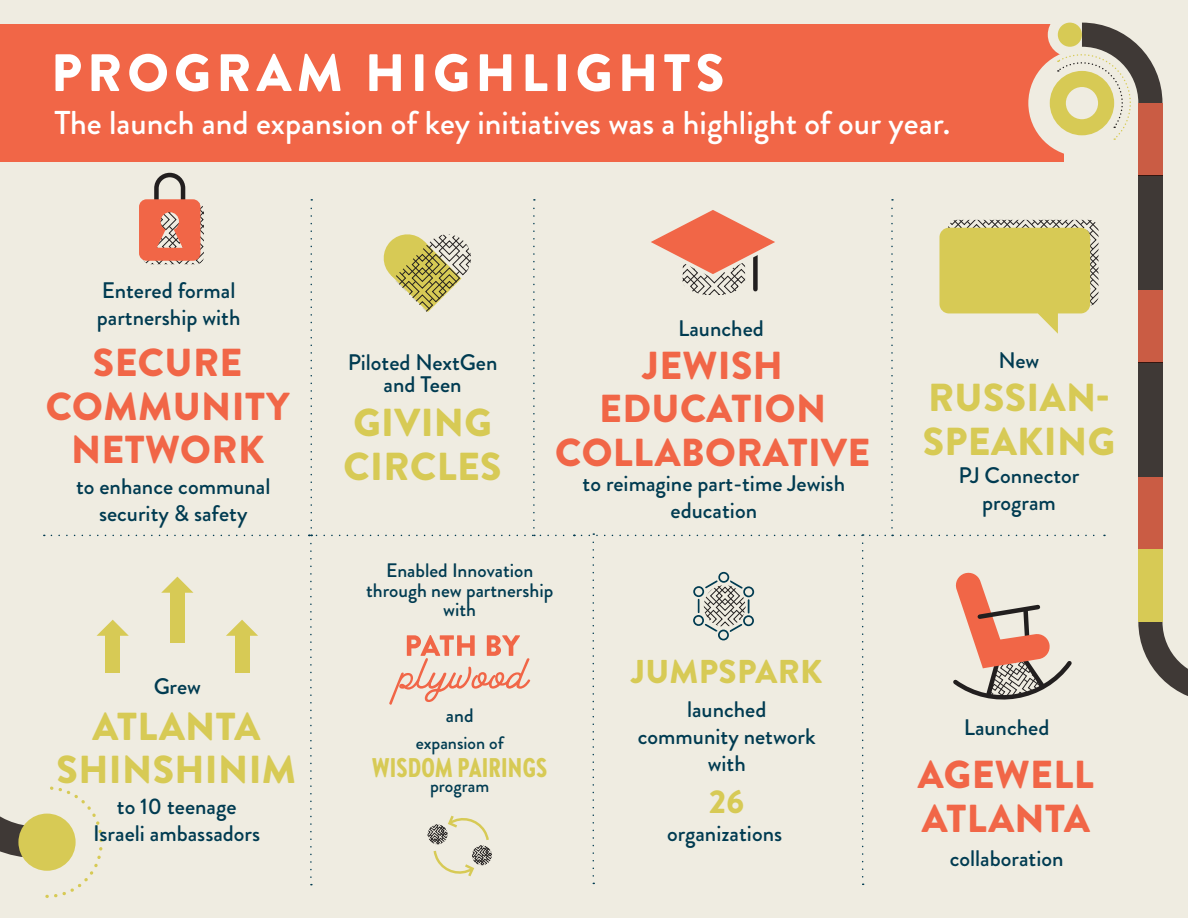
<style>
.page{position:relative;width:1188px;height:918px;background:#efece1}
.page>*{position:absolute;margin:0;border:0;box-sizing:border-box;transform-origin:0 0}
.t1{font:900 52.5px "Brandon Grotesque";letter-spacing:.1em;color:#fff}
.t2{font:900 39px/43.5px "Brandon Grotesque";letter-spacing:.01em;color:#f16647;text-align:center}
.t3{font:900 39px/43.5px "Brandon Grotesque";letter-spacing:.01em;color:#d7ca55}
.t4{font:500 33px "Brandon Grotesque";color:#fff}
.t5{font:900 33px "Brandon Grotesque";letter-spacing:.01em;color:#d7ca55}
.t6{font:900 27px "Brandon Grotesque Cond";letter-spacing:.01em;color:#d7ca55}
.t7{font:500 22.5px/27px "Brandon Grotesque";color:#003b51;text-align:center}
.t8{font:500 19.5px/19.5px "Brandon Grotesque";color:#003b51;text-align:center}
.t9{font:500 18px "Brandon Grotesque";color:#003b51}
</style>
<div class="page">
<div style="left:0;top:24px;width:1064px;height:137px;background:#f16647"></div>
<div style="left:1028px;top:50px;width:108px;height:107px;background:#efece1;border-radius:50%"></div>
<div style="left:1048px;top:13px;width:44px;height:44px;background:#efece1;border-radius:50%"></div>
<svg style="left:1138px;top:622px;width:50px;height:74px"></svg>
<div style="left:1138px;top:103px;width:24px;height:73px;background:#ca5c44"></div>
<div style="left:1138px;top:176px;width:24px;height:114px;background:#3f3936"></div>
<div style="left:1138px;top:290px;width:24px;height:72px;background:#ca5c44"></div>
<div style="left:1138px;top:477px;width:24px;height:72px;background:#ca5c44"></div>
<div style="left:1138px;top:549px;width:24px;height:73px;background:#d7ca55"></div>
<div style="left:1138px;top:362px;width:24px;height:115px;background:#3f3936"></div>
<svg style="left:1050px;top:23px;width:112px;height:117px"></svg>
<div style="left:1058px;top:23px;width:24px;height:24px;background:#d7ca55;border-radius:50%"></div>
<svg style="left:311px;top:199px;width:1px;height:329px"></svg>
<svg style="left:533px;top:199px;width:2px;height:329px"></svg>
<svg style="left:891px;top:199px;width:2px;height:329px"></svg>
<svg style="left:948px;top:220px;width:151px;height:86px"></svg>
<svg style="left:939px;top:228px;width:151px;height:106px"></svg>
<svg style="left:0;top:815px;width:37px;height:42px"></svg>
<div style="left:18px;top:814px;width:58px;height:57px;background:#d7ca55;border-radius:50%"></div>
<svg style="left:383px;top:234px;width:88px;height:78px"></svg>
<svg style="left:44px;top:535px;width:531px;height:363px"></svg>
<svg style="left:143px;top:203px;width:61px;height:61px"></svg>
<svg style="left:139px;top:172px;width:61px;height:89px"></svg>
<svg style="left:847px;top:534px;width:258px;height:343px"></svg>
<svg style="left:651px;top:210px;width:124px;height:85px"></svg>
<svg style="left:581px;top:533px;width:259px;height:343px"></svg>
<h1 class="t1" style="left:51px;top:36px;width:675px">PROGRAM HIGHLIGHTS</h1>
<h3 class="t4" style="left:54px;top:100px;width:898px">The launch and expansion of key initiatives was a highlight of our year.</h3>
<p class="t7" style="left:97px;top:278px;width:145px;text-align:left">Entered formal partnership with</p>
<p class="t7" style="left:678px;top:315px;width:87px">Launched</p>
<h2 class="t2" style="left:46px;top:341px;width:245px">SECURE<br>COMMUNITY<br>NETWORK</h2>
<h2 class="t2" style="left:555px;top:344px;width:317px">JEWISH<br>EDUCATION<br>COLLABORATIVE</h2>
<p class="t7" style="left:348px;top:351px;width:151px;line-height:22.5px">Piloted NextGen and Teen</p>
<h2 class="t3" style="left:344px;top:402px;width:159px">GIVING<br>CIRCLES</h2>
<p class="t7" style="left:76px;top:474px;width:196px">to enhance communal security &amp; safety</p>
<p class="t7" style="left:583px;top:470px;width:264px">to reimagine part-time Jewish education</p>
<p class="t7" style="left:154px;top:673px;width:49px">Grew</p>
<h2 class="t3" style="left:57px;top:705px;width:241px;text-align:center">ATLANTA<br>SHINSHINIM</h2>
<p class="t7" style="left:93px;top:793px;width:168px">to 10 teenage<br>Israeli ambassadors</p>
<p class="t8" style="left:366px;top:561px;width:189px">Enabled Innovation through new partnership with</p>
<p class="t8" style="left:446px;top:705px;width:29px">and</p>
<p class="t9" style="left:416px;top:731px;width:90px">expansion of</p>
<p class="t6" style="left:372px;top:749px;width:177px">WISDOM PAIRINGS</p>
<p class="t9" style="left:430px;top:773px;width:61px">program</p>
<h3 class="t5" style="left:631px;top:648px;width:193px">JUMPSPARK</h3>
<p class="t7" style="left:638px;top:696px;width:179px">launched community network with</p>
<h3 class="t5" style="left:709px;top:779px;width:37px">26</h3>
<p class="t7" style="left:667px;top:820px;width:117px">organizations</p>
<p class="t7" style="left:999px;top:347px;width:42px">New</p>
<h2 class="t3" style="left:923px;top:376px;width:194px">RUSSIAN-<br>SPEAKING</h2>
<p class="t7" style="left:959px;top:462px;width:122px">PJ Connector program</p>
<p class="t7" style="left:964px;top:714px;width:87px">Launched</p>
<h2 class="t2" style="left:918px;top:754px;width:177px;text-align:left">AGEWELL<br>ATLANTA</h2>
<p class="t7" style="left:950px;top:845px;width:115px">collaboration</p>
</div>
